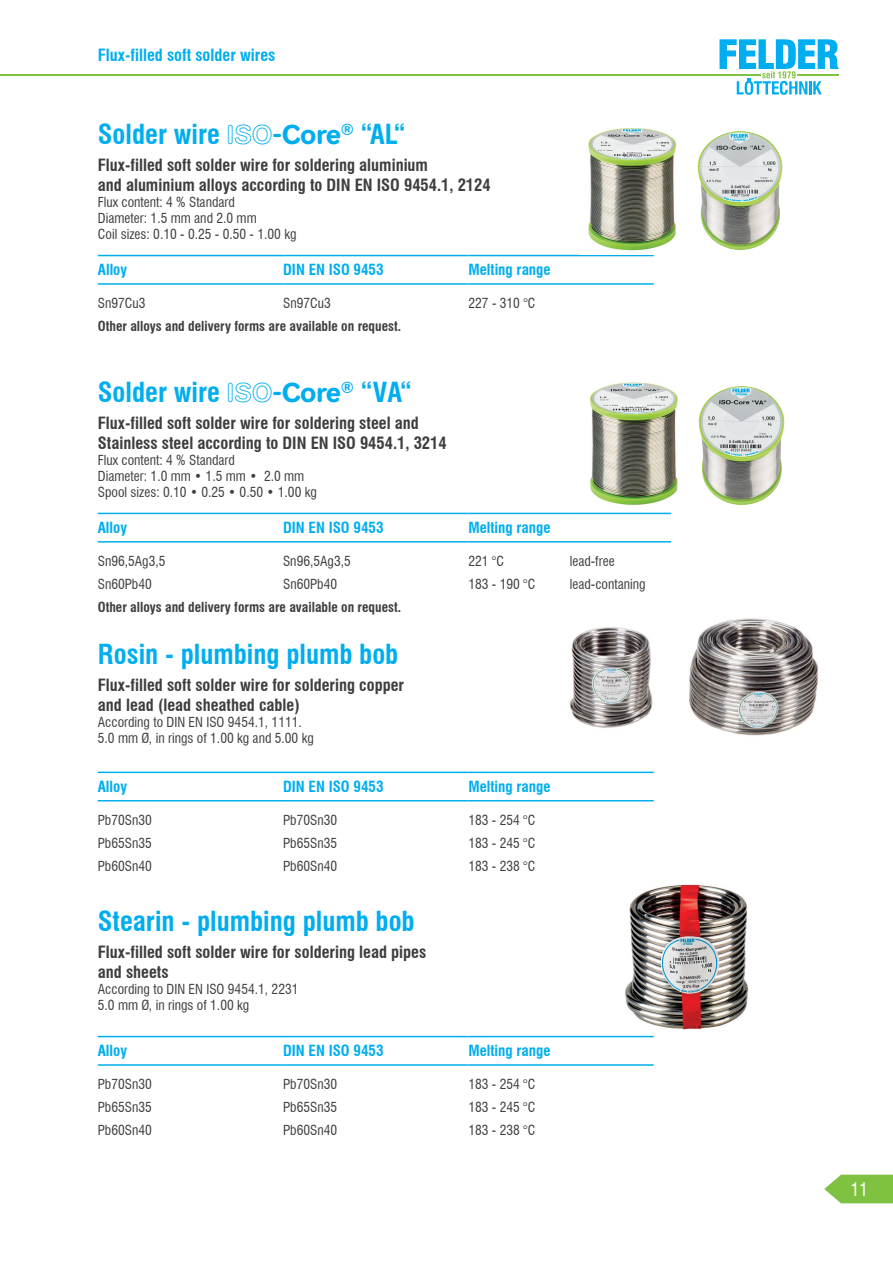
<style>
.page{position:relative;width:893px;height:1263px;background:#fff}
.page>*{position:absolute;margin:0;border:0;box-sizing:border-box;transform-origin:0 0}
.t1{font:700 condensed 27px "Swiss 721 BT";color:#00aeef}
.t2{font:condensed 18px "Swiss 721 BT";color:#fff}
.t3{font:700 condensed 16.5px/19.8px "Swiss 721 BT";color:#3e3e3f}
.t4{font:700 condensed 16.5px "Swiss 721 BT";color:#00aeef}
.t5{font:700 condensed 15px "Swiss 721 BT";color:#00aeef}
.t6{font:condensed 13.5px/16.2px "Swiss 721 BT";color:#3e3e3f}
.t7{font:700 condensed 13.5px "Swiss 721 BT";color:#3e3e3f}
.s1{font-family:"AG Book Rounded Medium Outline";font-weight:400;font-stretch:normal}
.s2{font-family:"AG Book Rounded";font-weight:500;font-stretch:normal}
</style>
<div class="page">
<svg style="left:824px;top:1175px;width:69px;height:28px;background:#8ec958"></svg>
<svg style="left:719px;top:39px;width:120px;height:56px"></svg>
<hr style="left:0;top:74px;width:761px;height:2px;background:#7fc241">
<hr style="left:798px;top:74px;width:41px;height:2px;background:#7fc241">
<hr style="left:98px;top:255px;width:185px;height:1px;background:#00aeef">
<hr style="left:283px;top:255px;width:185px;height:1px;background:#00aeef">
<hr style="left:468px;top:255px;width:186px;height:1px;background:#00aeef">
<hr style="left:98px;top:283px;width:185px;height:2px;background:#00aeef">
<hr style="left:283px;top:283px;width:185px;height:2px;background:#00aeef">
<hr style="left:468px;top:283px;width:186px;height:2px;background:#00aeef">
<hr style="left:98px;top:513px;width:185px;height:1px;background:#00aeef">
<hr style="left:283px;top:513px;width:185px;height:1px;background:#00aeef">
<hr style="left:468px;top:513px;width:102px;height:1px;background:#00aeef">
<hr style="left:570px;top:513px;width:101px;height:1px;background:#00aeef">
<hr style="left:98px;top:541px;width:185px;height:2px;background:#00aeef">
<hr style="left:283px;top:541px;width:185px;height:2px;background:#00aeef">
<hr style="left:468px;top:541px;width:102px;height:2px;background:#00aeef">
<hr style="left:570px;top:541px;width:101px;height:2px;background:#00aeef">
<hr style="left:98px;top:772px;width:185px;height:1px;background:#00aeef">
<hr style="left:283px;top:772px;width:185px;height:1px;background:#00aeef">
<hr style="left:468px;top:772px;width:186px;height:1px;background:#00aeef">
<hr style="left:98px;top:800px;width:185px;height:1px;background:#00aeef">
<hr style="left:283px;top:800px;width:185px;height:1px;background:#00aeef">
<hr style="left:468px;top:800px;width:186px;height:1px;background:#00aeef">
<hr style="left:98px;top:1036px;width:185px;height:1px;background:#00aeef">
<hr style="left:283px;top:1036px;width:185px;height:1px;background:#00aeef">
<hr style="left:468px;top:1036px;width:186px;height:1px;background:#00aeef">
<hr style="left:98px;top:1064px;width:185px;height:2px;background:#00aeef">
<hr style="left:283px;top:1064px;width:185px;height:2px;background:#00aeef">
<hr style="left:468px;top:1064px;width:186px;height:2px;background:#00aeef">
<img style="left:588px;top:128px;width:89px;height:123px">
<img style="left:569px;top:618px;width:249px;height:118px">
<img style="left:625px;top:884px;width:124px;height:145px">
<img style="left:697px;top:131px;width:86px;height:119px">
<img style="left:590px;top:382px;width:88px;height:123px">
<img style="left:698px;top:386px;width:87px;height:119px">
<p class="t4" style="left:98px;top:45px;width:179px">Flux-filled soft solder wires</p>
<h1 class="t1" style="left:98px;top:118px;width:309px">Solder wire <span class="s1">ISO</span><span class="s2">-Core</span><sup>®</sup> “AL“</h1>
<p class="t3" style="left:98px;top:155px;width:394px">Flux-filled soft solder wire for soldering aluminium<br>and aluminium alloys according to DIN EN ISO 9454.1, 2124</p>
<p class="t6" style="left:98px;top:194px;width:200px">Flux content: 4 % Standard<br>Diameter: 1.5 mm and 2.0 mm<br>Coil sizes: 0.10 - 0.25 - 0.50 - 1.00 kg</p>
<p class="t5" style="left:98px;top:261px;width:31px">Alloy</p>
<p class="t5" style="left:283px;top:261px;width:102px">DIN EN ISO 9453</p>
<p class="t5" style="left:468px;top:261px;width:84px">Melting range</p>
<p class="t6" style="left:98px;top:295px;width:49px">Sn97Cu3</p>
<p class="t6" style="left:283px;top:295px;width:49px">Sn97Cu3</p>
<p class="t6" style="left:468px;top:295px;width:68px">227 - 310 °C</p>
<p class="t7" style="left:98px;top:318px;width:305px">Other alloys and delivery forms are available on request.</p>
<h1 class="t1" style="left:98px;top:376px;width:316px">Solder wire <span class="s1">ISO</span><span class="s2">-Core</span><sup>®</sup> “VA“</h1>
<p class="t3" style="left:98px;top:413px;width:350px">Flux-filled soft solder wire for soldering steel and<br>Stainless steel according to DIN EN ISO 9454.1, 3214</p>
<p class="t6" style="left:98px;top:452px;width:221px">Flux content: 4 % Standard<br>Diameter: 1.0 mm • 1.5 mm • 2.0 mm<br>Spool sizes: 0.10 • 0.25 • 0.50 • 1.00 kg</p>
<p class="t5" style="left:98px;top:519px;width:31px">Alloy</p>
<p class="t5" style="left:283px;top:519px;width:102px">DIN EN ISO 9453</p>
<p class="t5" style="left:468px;top:519px;width:84px">Melting range</p>
<p class="t6" style="left:98px;top:553px;width:69px">Sn96,5Ag3,5</p>
<p class="t6" style="left:283px;top:553px;width:69px">Sn96,5Ag3,5</p>
<p class="t6" style="left:468px;top:553px;width:37px">221 °C</p>
<p class="t6" style="left:570px;top:553px;width:46px">lead-free</p>
<p class="t6" style="left:98px;top:576px;width:56px">Sn60Pb40</p>
<p class="t6" style="left:283px;top:576px;width:56px">Sn60Pb40</p>
<p class="t6" style="left:468px;top:576px;width:68px">183 - 190 °C</p>
<p class="t6" style="left:570px;top:576px;width:77px">lead-contaning</p>
<p class="t7" style="left:98px;top:599px;width:305px">Other alloys and delivery forms are available on request.</p>
<h1 class="t1" style="left:98px;top:638px;width:302px">Rosin - plumbing plumb bob</h1>
<p class="t3" style="left:98px;top:675px;width:308px">Flux-filled soft solder wire for soldering copper and lead (lead sheathed cable)</p>
<p class="t6" style="left:98px;top:714px;width:217px">According to DIN EN ISO 9454.1, 1111.<br>5.0 mm Ø, in rings of 1.00 kg and 5.00 kg</p>
<p class="t5" style="left:98px;top:778px;width:31px">Alloy</p>
<p class="t5" style="left:283px;top:778px;width:102px">DIN EN ISO 9453</p>
<p class="t5" style="left:468px;top:778px;width:84px">Melting range</p>
<p class="t6" style="left:98px;top:811px;width:56px">Pb70Sn30</p>
<p class="t6" style="left:283px;top:811px;width:56px">Pb70Sn30</p>
<p class="t6" style="left:468px;top:811px;width:68px">183 - 254 °C</p>
<p class="t6" style="left:98px;top:834px;width:56px">Pb65Sn35</p>
<p class="t6" style="left:283px;top:834px;width:56px">Pb65Sn35</p>
<p class="t6" style="left:468px;top:834px;width:68px">183 - 245 °C</p>
<p class="t6" style="left:98px;top:857px;width:56px">Pb60Sn40</p>
<p class="t6" style="left:283px;top:857px;width:56px">Pb60Sn40</p>
<p class="t6" style="left:468px;top:857px;width:68px">183 - 238 °C</p>
<h1 class="t1" style="left:98px;top:905px;width:318px">Stearin - plumbing plumb bob</h1>
<p class="t3" style="left:98px;top:942px;width:330px">Flux-filled soft solder wire for soldering lead pipes and sheets</p>
<p class="t6" style="left:98px;top:981px;width:202px">According to DIN EN ISO 9454.1, 2231<br>5.0 mm Ø, in rings of 1.00 kg</p>
<p class="t5" style="left:98px;top:1042px;width:31px">Alloy</p>
<p class="t5" style="left:283px;top:1042px;width:102px">DIN EN ISO 9453</p>
<p class="t5" style="left:468px;top:1042px;width:84px">Melting range</p>
<p class="t6" style="left:98px;top:1076px;width:56px">Pb70Sn30</p>
<p class="t6" style="left:283px;top:1076px;width:56px">Pb70Sn30</p>
<p class="t6" style="left:468px;top:1076px;width:68px">183 - 254 °C</p>
<p class="t6" style="left:98px;top:1099px;width:56px">Pb65Sn35</p>
<p class="t6" style="left:283px;top:1099px;width:56px">Pb65Sn35</p>
<p class="t6" style="left:468px;top:1099px;width:68px">183 - 245 °C</p>
<p class="t6" style="left:98px;top:1122px;width:56px">Pb60Sn40</p>
<p class="t6" style="left:283px;top:1122px;width:56px">Pb60Sn40</p>
<p class="t6" style="left:468px;top:1122px;width:68px">183 - 238 °C</p>
<h2 class="t2" style="left:850px;top:1178px;width:19px">11</h2>
</div>
